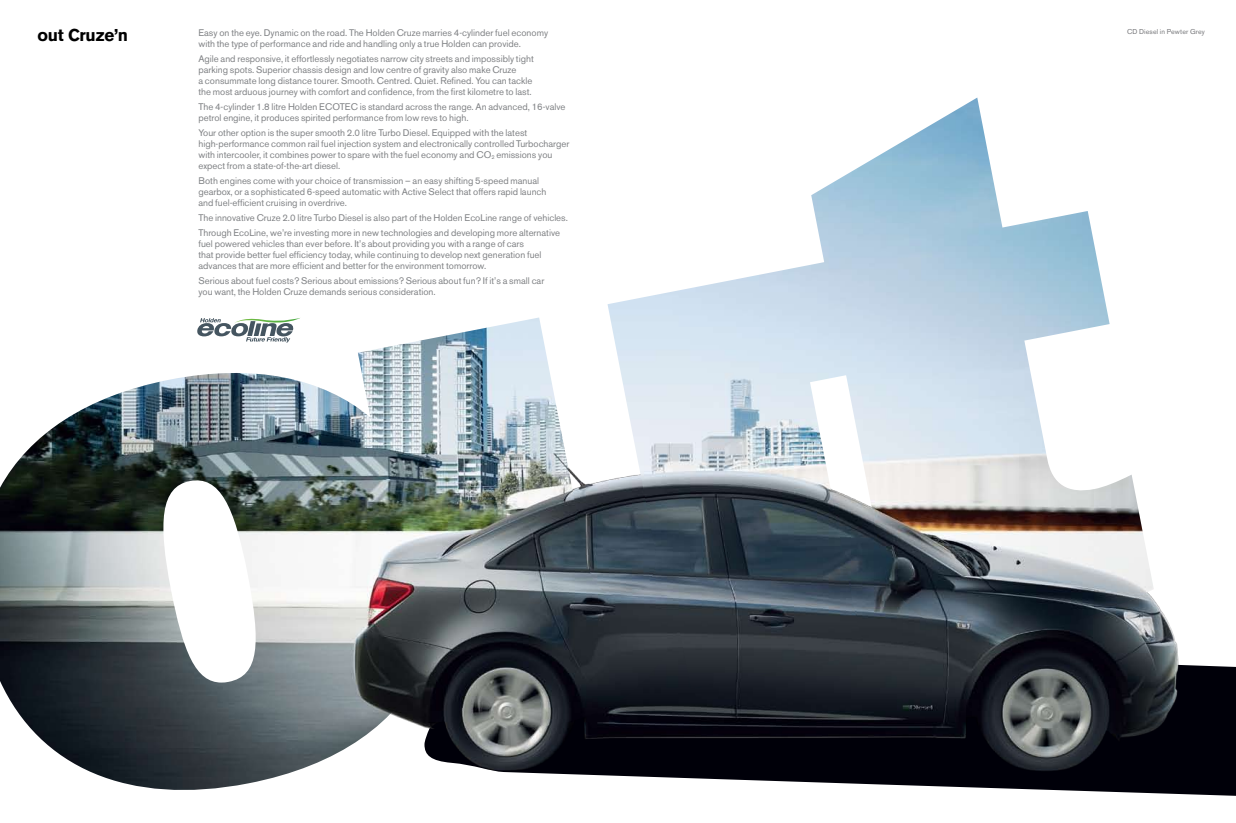
<style>
.page{position:relative;width:1236px;height:823px;background:#fff}
.page>*{position:absolute;margin:0;border:0;box-sizing:border-box;transform-origin:0 0}
.t1{font:700 17px "Akzidenz Grotesk BE";letter-spacing:-.015em;color:#000}
.t2{font:9.5px/11px "Akzidenz Grotesk BE";color:#808285}
.t3{font:7px "Akzidenz Grotesk BE";letter-spacing:.01em;color:#77787b}
</style>
<div class="page">
<img style="left:1055px;top:600px;width:181px;height:196px">
<img style="left:0;top:97px;width:1154px;height:693px">
<svg style="left:196px;top:316px;width:104px;height:26px"></svg>
<h1 class="t1" style="left:37px;top:25px;width:92px">out Cruze’n</h1>
<p class="t3" style="left:1127px;top:27px;width:79px">CD Diesel in Pewter Grey</p>
<p class="t2" style="left:198px;top:27px;width:351px">Easy on the eye. Dynamic on the road. The Holden Cruze marries 4-cylinder fuel economy with the type of performance and ride and handling only a true Holden can provide.</p>
<p class="t2" style="left:198px;top:53px;width:337px">Agile and responsive, it effortlessly negotiates narrow city streets and impossibly tight parking spots. Superior chassis design and low centre of gravity also make Cruze<br>a consummate long distance tourer. Smooth. Centred. Quiet. Refined. You can tackle the most arduous journey with comfort and confidence, from the first kilometre to last.</p>
<p class="t2" style="left:198px;top:101px;width:369px">The 4-cylinder 1.8 litre Holden ECOTEC is standard across the range. An advanced, 16-valve petrol engine, it produces spirited performance from low revs to high.</p>
<p class="t2" style="left:198px;top:127px;width:372px">Your other option is the super smooth 2.0 litre Turbo Diesel. Equipped with the latest high-performance common rail fuel injection system and electronically controlled Turbocharger with intercooler, it combines power to spare with the fuel economy and CO<sub>2</sub> emissions you expect from a state-of-the-art diesel.</p>
<p class="t2" style="left:198px;top:175px;width:349px">Both engines come with your choice of transmission – an easy shifting 5-speed manual gearbox, or a sophisticated 6-speed automatic with Active Select that offers rapid launch and fuel-efficient cruising in overdrive.</p>
<p class="t2" style="left:198px;top:210px;width:371px;line-height:15px">The innovative Cruze 2.0 litre Turbo Diesel is also part of the Holden EcoLine range of vehicles.<br>Through EcoLine, we’re investing more in new technologies and developing more alternative</p>
<p class="t2" style="left:198px;top:237px;width:345px">fuel powered vehicles than ever before. It’s about providing you with a range of cars that provide better fuel efficiency today, while continuing to develop next generation fuel advances that are more efficient and better for the environment tomorrow.</p>
<p class="t2" style="left:198px;top:274px;width:347px">Serious about fuel costs? Serious about emissions? Serious about fun? If it’s a small car you want, the Holden Cruze demands serious consideration.</p>
</div>
